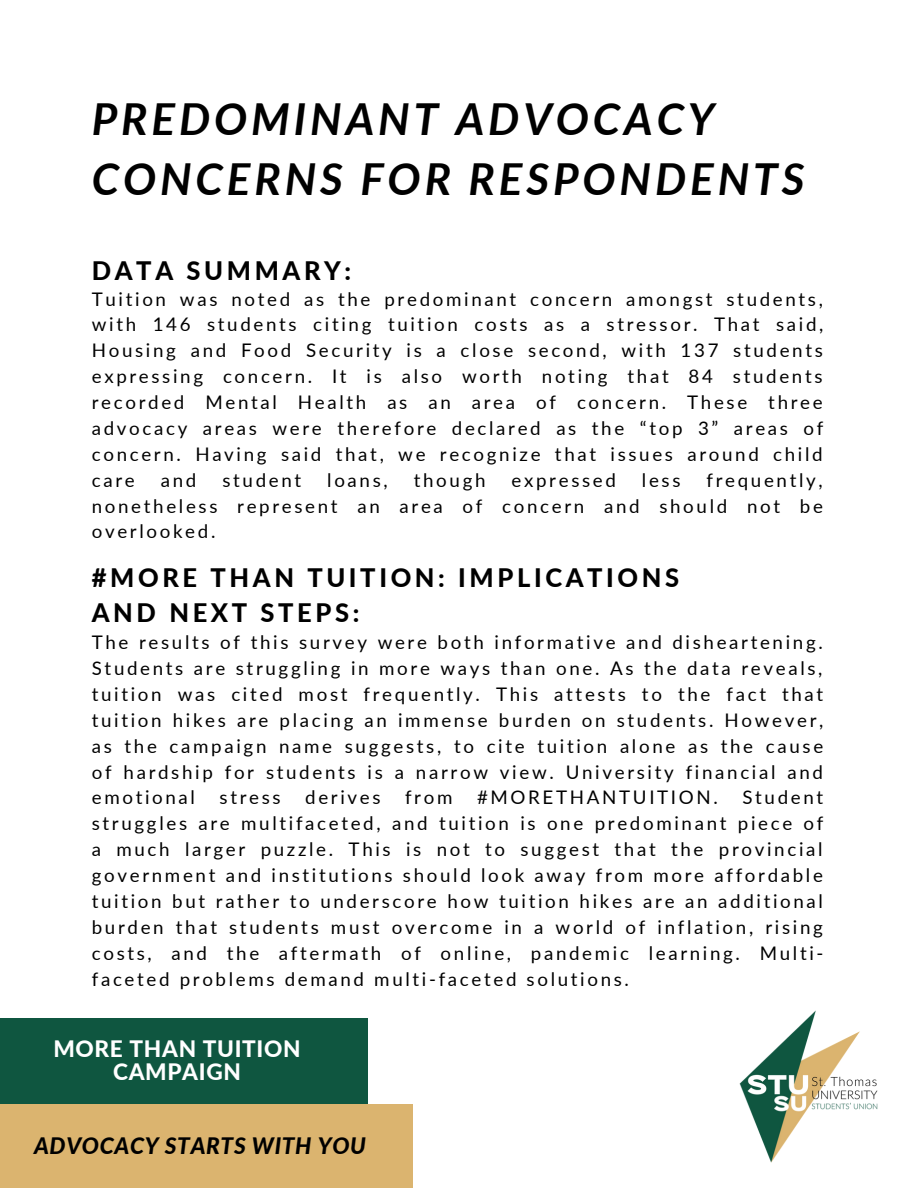
<style>
.page{position:relative;width:918px;height:1188px;background:#fff}
.page>*{position:absolute;margin:0;border:0;box-sizing:border-box;transform-origin:0 0}
.t1{font:italic 700 44.1px/60.8px "Lato";letter-spacing:.09em;color:#000}
.t2{font:800 25.5px/34.8px "Lato";letter-spacing:.14em;color:#000}
.t3{font:800 22.65px/23.7px "Lato";letter-spacing:.03em;color:#fff;text-align:center}
.t4{font:italic 800 22.65px "Lato";letter-spacing:.03em;color:#000}
.t5{font:18.75px/25.8px "Lato";letter-spacing:.14em;color:#000;text-align:justify}
</style>
<div class="page">
<div style="left:0;top:1019px;width:368px;height:85px;background:#0f5640"></div>
<div style="left:0;top:1104px;width:413px;height:84px;background:#dbb46f"></div>
<img style="left:739px;top:1010px;width:139px;height:153px">
<h1 class="t1" style="left:92px;top:87px;width:714px">PREDOMINANT ADVOCACY<br>CONCERNS FOR RESPONDENTS</h1>
<h2 class="t2" style="left:92px;top:252px;width:261px">DATA SUMMARY:</h2>
<p class="t5" style="left:92px;top:285px;width:733px">Tuition was noted as the predominant concern amongst students, with 146 students citing tuition costs as a stressor. That said, Housing and Food Security is a close second, with 137 students expressing concern. It is also worth noting that 84 students recorded Mental Health as an area of concern. These three advocacy areas were therefore declared as the “top 3” areas of concern. Having said that, we recognize that issues around child care</p>
<p class="t5" style="left:92px;top:467px;width:733px;text-indent:615px">frequently, nonetheless represent an area of concern and should not be overlooked.</p>
<h2 class="t2" style="left:92px;top:560px;width:589px">#MORE THAN TUITION: IMPLICATIONS<br>AND NEXT STEPS:</h2>
<p class="t5" style="left:92px;top:629px;width:733px">The results of this survey were both informative and disheartening.<br>Students are struggling in more ways than one. As the data reveals, tuition was cited most frequently. This attests to the fact that tuition hikes are placing an immense burden on students. However, as the campaign name suggests, to cite tuition alone as the cause of hardship for students is a narrow view. University financial and emotional</p>
<p class="t5" style="left:161px;top:467px;width:37px">and</p>
<p class="t5" style="left:222px;top:467px;width:80px">student</p>
<p class="t5" style="left:327px;top:467px;width:62px">loans,</p>
<p class="t5" style="left:414px;top:467px;width:73px">though</p>
<p class="t5" style="left:512px;top:467px;width:106px">expressed</p>
<p class="t5" style="left:642px;top:467px;width:40px">less</p>
<p class="t5" style="left:92px;top:784px;width:733px;text-indent:651px">Student struggles are multifaceted, and tuition is one predominant piece of a much larger puzzle. This is not to suggest that the provincial government and institutions should look away from more affordable tuition but rather to underscore how tuition hikes are an additional burden that students must overcome in a world of inflation, rising costs, and the aftermath of online, pandemic learning. Multi&shy;faceted problems demand multi-faceted solutions.</p>
<p class="t5" style="left:220px;top:784px;width:63px">stress</p>
<p class="t5" style="left:305px;top:784px;width:77px">derives</p>
<p class="t5" style="left:405px;top:784px;width:49px">from</p>
<p class="t5" style="left:477px;top:784px;width:242px">#MORETHANTUITION.</p>
<p class="t3" style="left:53px;top:1036px;width:249px">MORE THAN TUITION<br>CAMPAIGN</p>
<p class="t4" style="left:34px;top:1131px;width:333px">ADVOCACY STARTS WITH YOU</p>
</div>
